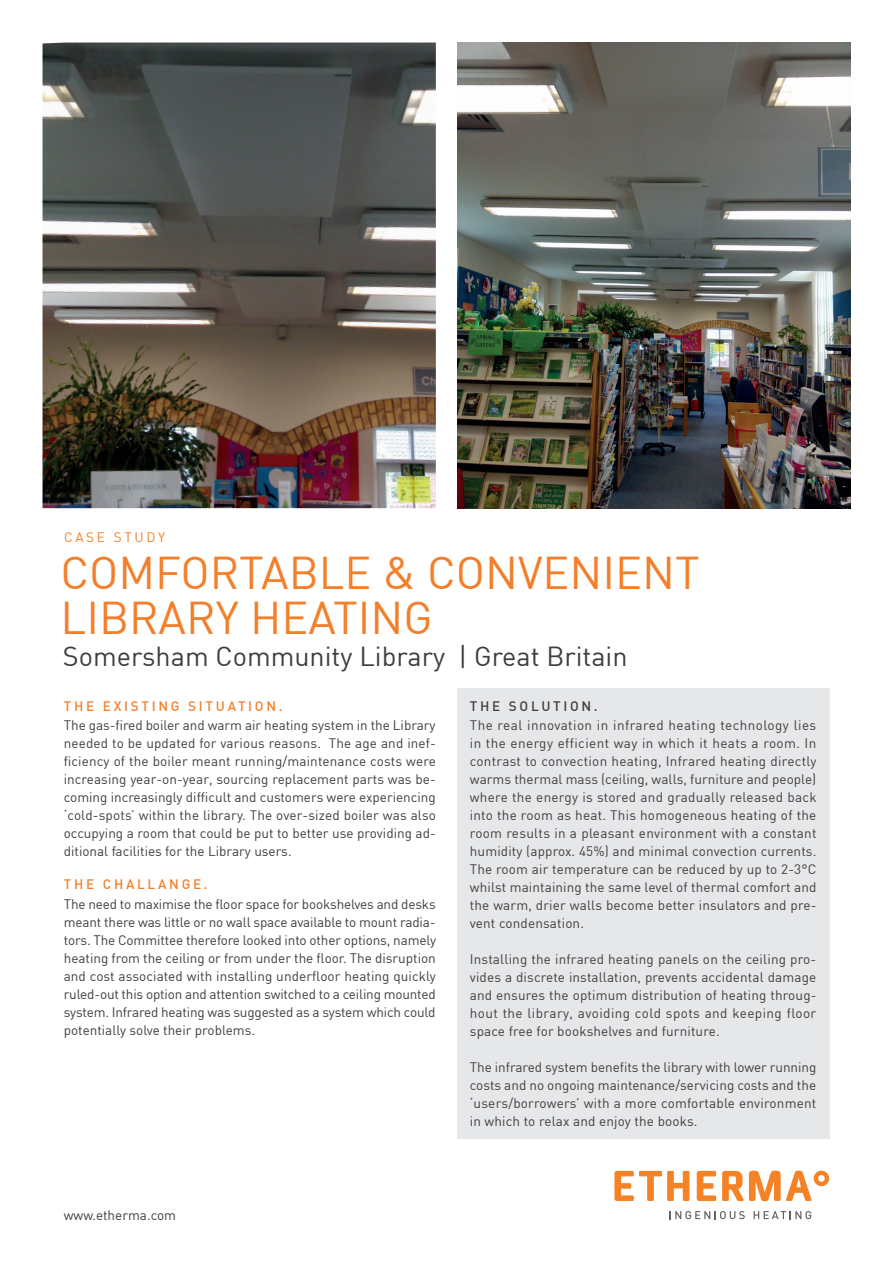
<style>
.page{position:relative;width:893px;height:1263px;background:#fff}
.page>*{position:absolute;margin:0;border:0;box-sizing:border-box;transform-origin:0 0}
.t1{font:45px/45px "DIN";color:#f47f2a}
.t2{font:27px "DIN";color:#3e3e3f}
.t3{font:13.5px/18px "DIN";color:#3e3e3f;text-align:justify}
.t4{font:500 13.5px "DIN";letter-spacing:.2em;color:#f47f2a}
.t5{font:500 13.5px "DIN";letter-spacing:.2em;color:#3e3e3f}
.t6{font:13.5px "DIN";letter-spacing:.2em;color:#f47f2a}
</style>
<div class="page">
<img style="left:43px;top:43px;width:393px;height:465px">
<img style="left:457px;top:43px;width:393px;height:465px">
<div style="left:457px;top:688px;width:372px;height:451px;background:#e6e7e9"></div>
<svg style="left:697px;top:1171px;width:19px;height:30px"></svg>
<svg style="left:614px;top:1171px;width:75px;height:30px"></svg>
<svg style="left:722px;top:1170px;width:107px;height:31px"></svg>
<svg style="left:670px;top:1211px;width:75px;height:8px"></svg>
<svg style="left:754px;top:1211px;width:57px;height:8px"></svg>
<p class="t6" style="left:64px;top:529px;width:102px">CASE STUDY</p>
<h1 class="t1" style="left:61px;top:549px;width:641px">COMFORTABLE &amp; CONVENIENT<br>LIBRARY HEATING</h1>
<h2 class="t2" style="left:63px;top:639px;width:566px">Somersham Community Library | Great Britain</h2>
<p class="t4" style="left:64px;top:697px;width:220px">THE EXISTING SITUATION.</p>
<p class="t3" style="left:64px;top:716px;width:374px">The gas-fired boiler and warm air heating system in the Library needed to be updated for various reasons. The age and inef&shy;ficiency of the boiler meant running/maintenance costs were increasing year-on-year, sourcing replacement parts was be&shy;coming increasingly difficult and customers were experiencing ‘cold-spots’ within the library. The over-sized boiler was also occupying a room that could be put to better use providing ad&shy;ditional facilities for the Library users.</p>
<p class="t4" style="left:64px;top:876px;width:145px">THE CHALLANGE.</p>
<p class="t3" style="left:64px;top:895px;width:374px">The need to maximise the floor space for bookshelves and desks meant there was little or no wall space available to mount radia&shy;tors. The Committee therefore looked into other options, namely heating from the ceiling or from under the floor. The disruption and cost associated with installing underfloor heating quickly ruled-out this option and attention switched to a ceiling mounted system. Infrared heating was suggested as a system which could potentially solve their problems.</p>
<p class="t3" style="left:64px;top:1206px;width:114px">www.etherma.com</p>
<p class="t5" style="left:470px;top:697px;width:129px">THE SOLUTION.</p>
<p class="t3" style="left:470px;top:716px;width:348px">The real innovation in infrared heating technology lies in the energy efficient way in which it heats a room. In contrast to convection heating, Infrared heating directly warms thermal mass (ceiling, walls, furniture and people) where the energy is stored and gradually released back into the room as heat. This homogeneous heating of the room results in a pleasant environment with a constant humidity (approx. 45%) and minimal convection currents.<br>The room air temperature can be reduced by up to 2-3°C whilst maintaining the same level of thermal comfort and the warm, drier walls become better insulators and pre&shy;vent condensation.</p>
<p class="t3" style="left:470px;top:950px;width:348px">Installing the infrared heating panels on the ceiling pro&shy;vides a discrete installation, prevents accidental damage and ensures the optimum distribution of heating throug&shy;hout the library, avoiding cold spots and keeping floor space free for bookshelves and furniture.</p>
<p class="t3" style="left:470px;top:1058px;width:348px">The infrared system benefits the library with lower running costs and no ongoing maintenance/servicing costs and the ‘users/borrowers’ with a more comfortable environment in which to relax and enjoy the books.</p>
</div>
